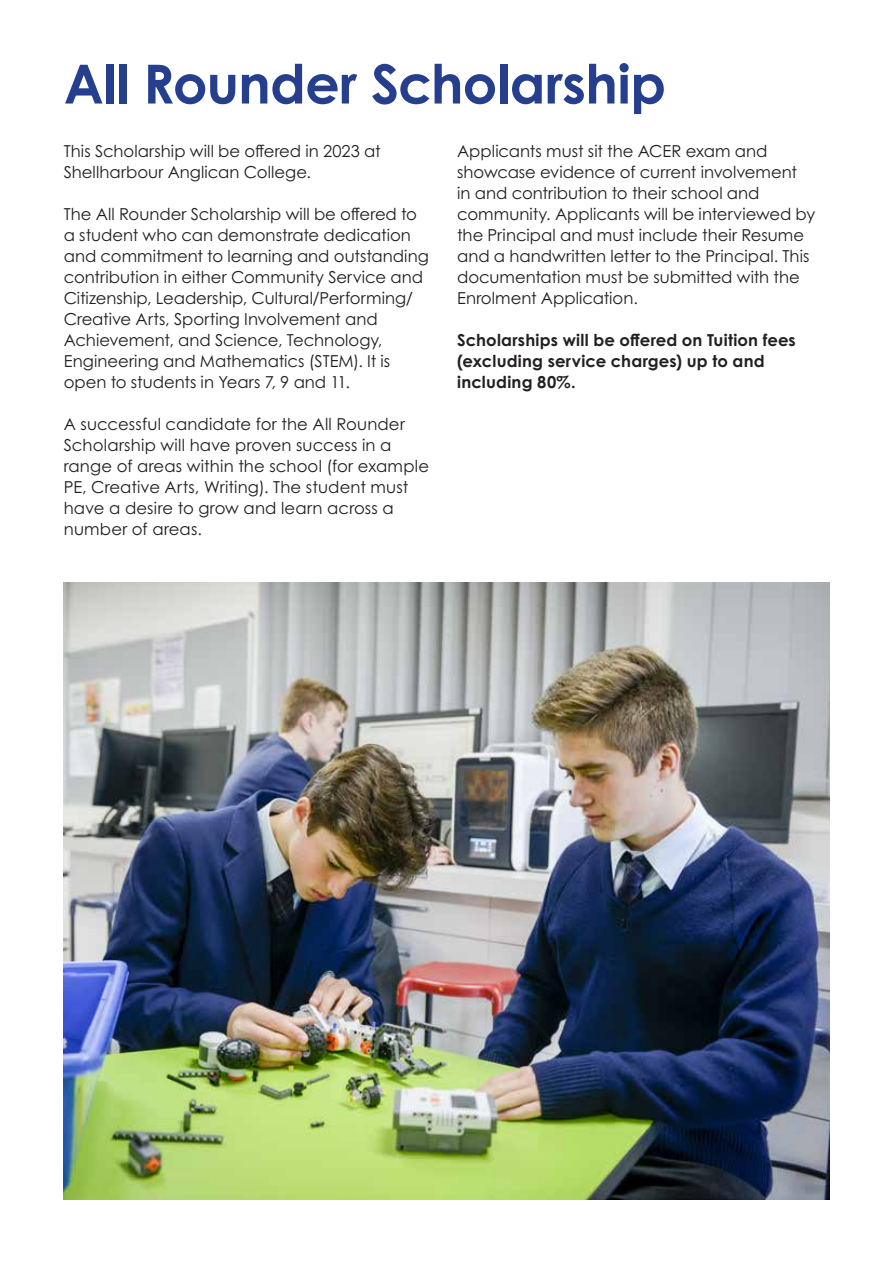
<style>
.page{position:relative;width:893px;height:1263px;background:#fff}
.page>*{position:absolute;margin:0;border:0;box-sizing:border-box;transform-origin:0 0}
.t1{font:700 54px "Century Gothic Pro";letter-spacing:-.01em;color:#253f8e}
.t2{font:16.5px/21px "Century Gothic Pro";color:#231f20}
.t3{font:700 16.5px/21px "Century Gothic Pro";letter-spacing:.01em;color:#231f20}
</style>
<div class="page">
<img style="left:64px;top:583px;width:765px;height:616px">
<h1 class="t1" style="left:64px;top:50px;width:604px">All Rounder Scholarship</h1>
<p class="t2" style="left:64px;top:140px;width:318px">This Scholarship will be offered in 2023 at<br>Shellharbour Anglican College.</p>
<p class="t2" style="left:64px;top:203px;width:367px">The All Rounder Scholarship will be offered to a student who can demonstrate dedication and commitment to learning and outstanding contribution in either Community Service and Citizenship, Leadership, Cultural/Performing/ Creative Arts, Sporting Involvement and Achievement, and Science, Technology, Engineering and Mathematics (STEM). It is open to students in Years 7, 9 and 11.</p>
<p class="t2" style="left:64px;top:413px;width:367px">A successful candidate for the All Rounder Scholarship will have proven success in a range of areas within the school (for example PE, Creative Arts, Writing). The student must have a desire to grow and learn across a number of areas.</p>
<p class="t2" style="left:457px;top:140px;width:360px">Applicants must sit the ACER exam and showcase evidence of current involvement<br>in and contribution to their school and community. Applicants will be interviewed by the Principal and must include their Resume and a handwritten letter to the Principal. This documentation must be submitted with the Enrolment Application.</p>
<p class="t3" style="left:457px;top:329px;width:340px">Scholarships will be offered on Tuition fees (excluding service charges) up to and including 80%.</p>
</div>
